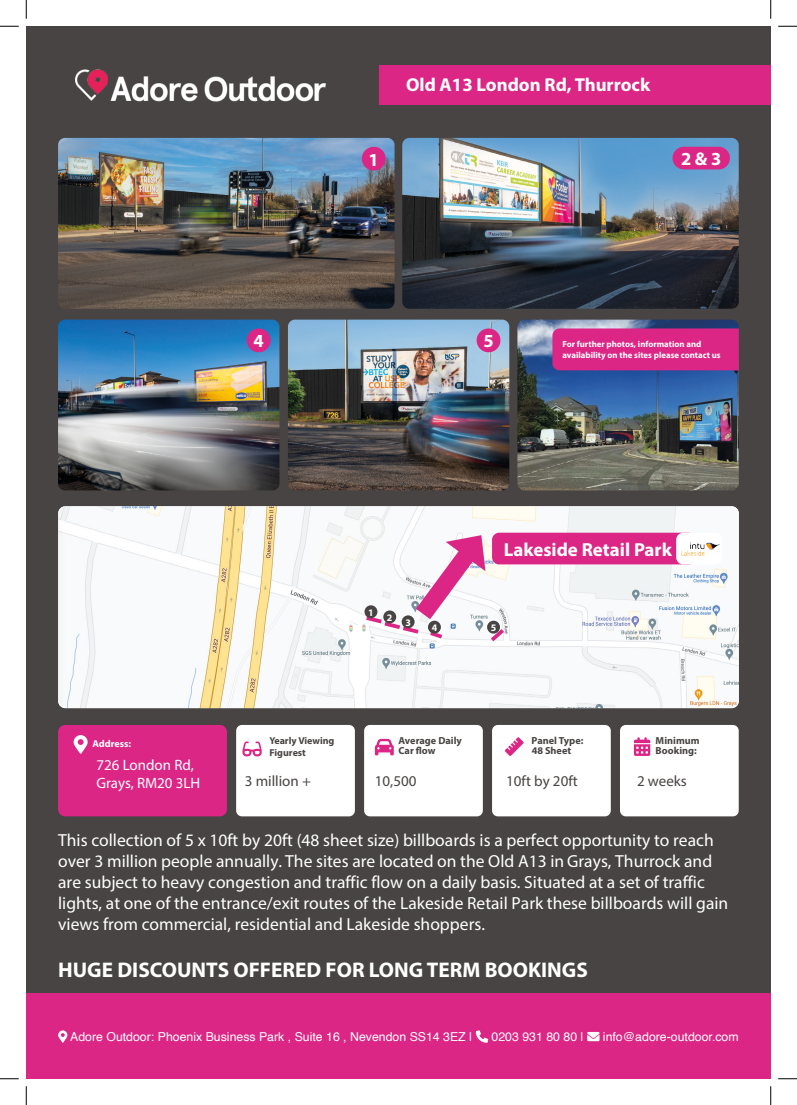
<style>
.page{position:relative;width:797px;height:1105px;background:#fff}
.page>*{position:absolute;margin:0;border:0;box-sizing:border-box;transform-origin:0 0}
.t1{font:700 21.25px "Myriad Pro";color:#fff}
.t2{font:700 18.88px "Myriad Pro";color:#fff}
.t3{font:700 18.75px "Myriad Pro";color:#fff}
.t4{font:700 18.5px "Myriad Pro";color:#fff}
.t5{font:17.5px/21px "Myriad Pro";color:#fff}
.t6{font:15px "Myriad Pro";color:#484443}
.t7{font:15px "Myriad Pro";color:#fff}
.t8{font:12.25px "Helvetica";color:#fff}
.t9{font:700 10.25px/10.2px "Myriad Pro";color:#484443}
.t10{font:700 10px/11.4px "Myriad Pro";color:#484443}
.t11{font:700 10px "Myriad Pro";color:#fff}
.t12{font:700 8.75px/11.2px "Myriad Pro";color:#fff}
</style>
<div class="page">
<div style="left:26px;top:26px;width:744px;height:1053px;background:#484443"></div>
<img style="left:75px;top:70px;width:251px;height:31px">
<div style="left:379px;top:66px;width:391px;height:39px;background:#dc2686"></div>
<img style="left:58px;top:506px;width:680px;height:202px">
<div style="left:26px;top:994px;width:744px;height:85px;background:#dc2686"></div>
<svg style="left:58px;top:1030px;width:9px;height:13px"></svg>
<svg style="left:476px;top:1030px;width:12px;height:13px"></svg>
<svg style="left:587px;top:1032px;width:12px;height:9px"></svg>
<div style="left:58px;top:725px;width:169px;height:91px;background:#dc2686;border-radius:7px"></div>
<svg style="left:74px;top:735px;width:14px;height:19px"></svg>
<div style="left:236px;top:725px;width:119px;height:91px;background:#fff;border-radius:6px"></div>
<div style="left:364px;top:725px;width:119px;height:91px;background:#fff;border-radius:6px"></div>
<div style="left:492px;top:725px;width:118px;height:91px;background:#fff;border-radius:6px"></div>
<div style="left:620px;top:725px;width:118px;height:91px;background:#fff;border-radius:6px"></div>
<svg style="left:242px;top:741px;width:20px;height:15px"></svg>
<svg style="left:505px;top:737px;width:18px;height:19px"></svg>
<svg style="left:634px;top:737px;width:16px;height:19px"></svg>
<svg style="left:375px;top:739px;width:19px;height:16px"></svg>
<svg style="left:362px;top:524px;width:146px;height:121px;background:#f1dbe8"></svg>
<div style="left:492px;top:533px;width:203px;height:31px;background:#dc2686;border-radius:7px"></div>
<img style="left:58px;top:138px;width:336px;height:171px">
<img style="left:58px;top:320px;width:221px;height:170px">
<img style="left:288px;top:320px;width:221px;height:170px">
<img style="left:517px;top:320px;width:221px;height:170px">
<img style="left:402px;top:138px;width:336px;height:171px">
<div style="left:676px;top:533px;width:46px;height:31px;background:#fff;border-radius:7px"></div>
<img style="left:681px;top:542px;width:39px;height:14px">
<div style="left:364px;top:605px;width:13px;height:13px;background:#484443;border-radius:50%"></div>
<div style="left:362px;top:147px;width:23px;height:24px;background:#dc2686;border-radius:50%"></div>
<div style="left:476px;top:328px;width:24px;height:24px;background:#dc2686;border-radius:50%"></div>
<div style="left:247px;top:328px;width:23px;height:24px;background:#dc2686;border-radius:50%"></div>
<div style="left:383px;top:610px;width:13px;height:13px;background:#484443;border-radius:50%"></div>
<div style="left:401px;top:615px;width:13px;height:13px;background:#484443;border-radius:50%"></div>
<div style="left:428px;top:621px;width:13px;height:13px;background:#484443;border-radius:50%"></div>
<div style="left:487px;top:621px;width:13px;height:13px;background:#484443;border-radius:50%"></div>
<div style="left:672px;top:147px;width:57px;height:22px;background:#dc2686;border-radius:11px"></div>
<div style="left:552px;top:328px;width:186px;height:42px;background:#dc2686"></div>
<svg style="left:0;top:25px;width:19px;height:2px"></svg>
<svg style="left:778px;top:25px;width:18px;height:2px"></svg>
<svg style="left:0;top:1078px;width:19px;height:1px"></svg>
<svg style="left:778px;top:1078px;width:18px;height:1px"></svg>
<svg style="left:25px;top:0;width:2px;height:19px"></svg>
<svg style="left:25px;top:1086px;width:2px;height:19px"></svg>
<svg style="left:770px;top:0;width:1px;height:19px"></svg>
<svg style="left:770px;top:1086px;width:1px;height:19px"></svg>
<p class="t4" style="left:368px;top:147px;width:12px">1</p>
<p class="t3" style="left:406px;top:72px;width:246px">Old A13 London Rd, Thurrock</p>
<p class="t4" style="left:681px;top:147px;width:42px">2 &amp; 3</p>
<p class="t4" style="left:253px;top:329px;width:12px">4</p>
<p class="t4" style="left:483px;top:329px;width:12px">5</p>
<p class="t12" style="left:562px;top:338px;width:160px">For further photos, information and availability on the sites please contact us</p>
<p class="t11" style="left:368px;top:606px;width:7px">1</p>
<p class="t11" style="left:387px;top:611px;width:7px">2</p>
<p class="t11" style="left:405px;top:616px;width:7px">3</p>
<p class="t2" style="left:503px;top:537px;width:170px">Lakeside Retail Park</p>
<p class="t11" style="left:431px;top:621px;width:7px">4</p>
<p class="t11" style="left:490px;top:621px;width:7px">5</p>
<p class="t9" style="left:398px;top:735px;width:65px">Average Daily<br>Car flow</p>
<p class="t10" style="left:269px;top:735px;width:66px">Yearly Viewing<br>Figurest</p>
<p class="t9" style="left:531px;top:735px;width:53px">Panel Type:<br>48 Sheet</p>
<p class="t9" style="left:655px;top:735px;width:45px">Minimum<br>Booking:</p>
<p class="t11" style="left:92px;top:737px;width:40px">Address:</p>
<p class="t7" style="left:96px;top:756px;width:99px">726 London Rd,</p>
<p class="t7" style="left:96px;top:774px;width:105px">Grays, RM20 3LH</p>
<p class="t6" style="left:245px;top:771px;width:68px">3 million +</p>
<p class="t6" style="left:375px;top:771px;width:43px">10,500</p>
<p class="t6" style="left:506px;top:771px;width:73px">10ft by 20ft</p>
<p class="t6" style="left:637px;top:771px;width:51px">2 weeks</p>
<p class="t5" style="left:58px;top:830px;width:671px">This collection of 5 x 10ft by 20ft (48 sheet size) billboards is a perfect opportunity to reach over 3 million people annually. The sites are located on the Old A13 in Grays, Thurrock and are subject to heavy congestion and traffic flow on a daily basis. Situated at a set of traffic lights, at one of the entrance/exit routes of the Lakeside Retail Park these billboards will gain views from commercial, residential and Lakeside shoppers.</p>
<p class="t1" style="left:58px;top:956px;width:531px">HUGE DISCOUNTS OFFERED FOR LONG TERM BOOKINGS</p>
<p class="t8" style="left:70px;top:1027px;width:404px">Adore Outdoor: Phoenix Business Park , Suite 16 , Nevendon SS14 3EZ |</p>
<p class="t8" style="left:491px;top:1027px;width:94px">0203 931 80 80 |</p>
<p class="t8" style="left:603px;top:1027px;width:137px">info@adore-outdoor.com</p>
</div>
